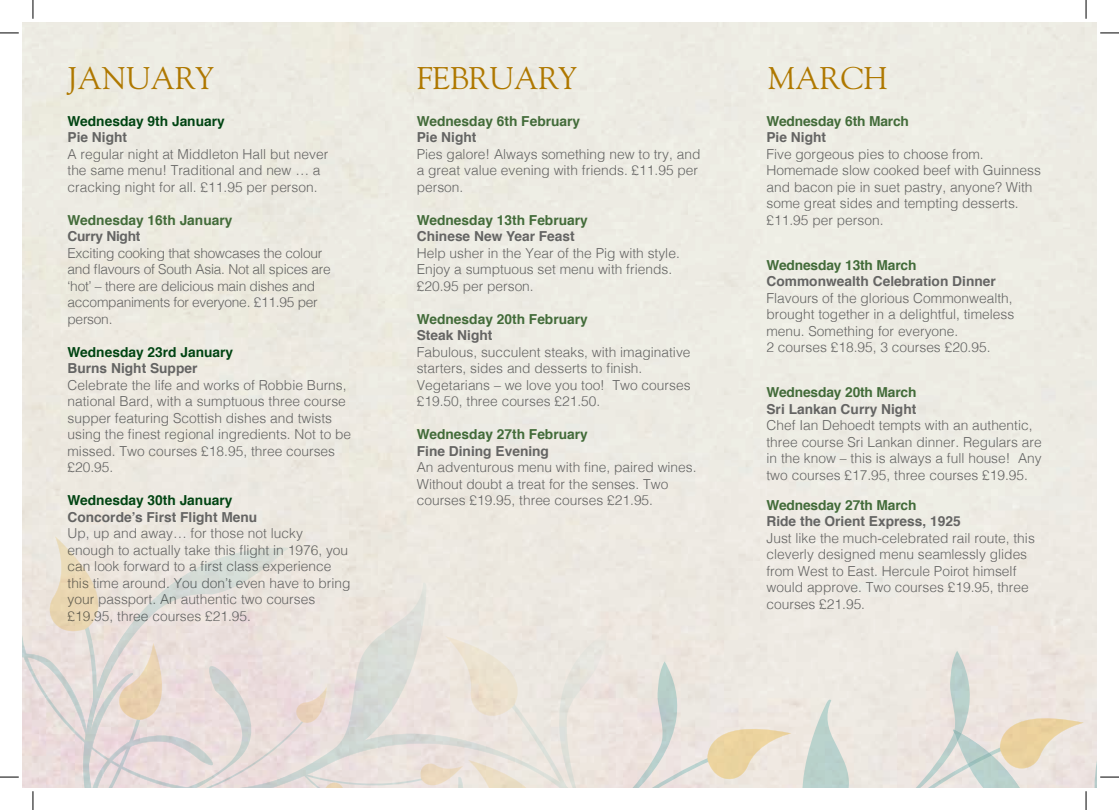
<style>
.page{position:relative;width:1119px;height:810px;background:#fff}
.page>*{position:absolute;margin:0;border:0;box-sizing:border-box;transform-origin:0 0}
.t1{font:31.25px "Goudy";color:#af7800}
.t2{font:300 13.75px/16.5px "Helvetica";color:#646463}
.t3{font:700 13.75px "Helvetica";color:#646463}
.t4{font:700 13.75px "Helvetica";color:#426b39}
.t5{font:300 13.75px/16.5px "Helvetica";letter-spacing:-.02em;color:#646463}
.t6{font:700 13.75px "Helvetica";color:#004412}
.t7{font:700 13.75px "Helvetica";letter-spacing:-.02em;color:#646463}
</style>
<div class="page">
<svg style="left:0;top:32px;width:19px;height:2px"></svg>
<svg style="left:1100px;top:32px;width:18px;height:2px"></svg>
<svg style="left:32px;top:0;width:2px;height:19px"></svg>
<svg style="left:1085px;top:0;width:1px;height:19px"></svg>
<svg style="left:0;top:536px;width:1118px;height:274px;background:#ebe6df"></svg>
<p class="t1" style="left:67px;top:59px;width:148px">JANUARY</p>
<p class="t1" style="left:416px;top:59px;width:162px">FEBRUARY</p>
<p class="t1" style="left:767px;top:59px;width:121px">MARCH</p>
<p class="t6" style="left:67px;top:110px;width:159px">Wednesday 9th January</p>
<p class="t3" style="left:67px;top:126px;width:61px">Pie Night</p>
<p class="t2" style="left:67px;top:145px;width:262px">A regular night at Middleton Hall but never the same menu! Traditional and new … a cracking night for all. £11.95 per person.</p>
<p class="t4" style="left:67px;top:209px;width:166px">Wednesday 16th January</p>
<p class="t7" style="left:67px;top:225px;width:74px">Curry Night</p>
<p class="t5" style="left:67px;top:244px;width:265px">Exciting cooking that showcases the colour and flavours of South Asia. Not all spices are ‘hot’ – there are delicious main dishes and accompaniments for everyone. £11.95 per person.</p>
<p class="t6" style="left:67px;top:341px;width:167px">Wednesday 23rd January</p>
<p class="t3" style="left:67px;top:357px;width:131px">Burns Night Supper</p>
<p class="t2" style="left:67px;top:376px;width:285px">Celebrate the life and works of Robbie Burns, national Bard, with a sumptuous three course supper featuring Scottish dishes and twists using the finest regional ingredients. Not to be missed. Two courses £18.95, three courses £20.95.</p>
<p class="t6" style="left:67px;top:489px;width:166px">Wednesday 30th January</p>
<p class="t3" style="left:67px;top:506px;width:191px">Concorde’s First Flight Menu</p>
<p class="t2" style="left:67px;top:524px;width:284px">Up, up and away… for those not lucky enough to actually take this flight in 1976, you can look forward to a first class experience this time around. You don’t even have to bring your passport. An authentic two courses £19.95, three courses £21.95.</p>
<p class="t4" style="left:416px;top:110px;width:165px">Wednesday 6th February</p>
<p class="t3" style="left:416px;top:126px;width:61px">Pie Night</p>
<p class="t2" style="left:416px;top:145px;width:285px">Pies galore! Always something new to try, and a great value evening with friends. £11.95 per person.</p>
<p class="t4" style="left:416px;top:209px;width:172px">Wednesday 13th February</p>
<p class="t3" style="left:416px;top:225px;width:159px">Chinese New Year Feast</p>
<p class="t2" style="left:416px;top:244px;width:264px">Help usher in the Year of the Pig with style.<br>Enjoy a sumptuous set menu with friends. £20.95 per person.</p>
<p class="t4" style="left:416px;top:308px;width:172px">Wednesday 20th February</p>
<p class="t3" style="left:416px;top:324px;width:77px">Steak Night</p>
<p class="t2" style="left:416px;top:343px;width:275px">Fabulous, succulent steaks, with imaginative starters, sides and desserts to finish.<br>Vegetarians – we love you too! Two courses £19.50, three courses £21.50.</p>
<p class="t4" style="left:416px;top:423px;width:172px">Wednesday 27th February</p>
<p class="t3" style="left:416px;top:440px;width:134px">Fine Dining Evening</p>
<p class="t2" style="left:416px;top:458px;width:281px">An adventurous menu with fine, paired wines.<br>Without doubt a treat for the senses. Two courses £19.95, three courses £21.95.</p>
<p class="t4" style="left:766px;top:110px;width:144px">Wednesday 6th March</p>
<p class="t3" style="left:766px;top:126px;width:61px">Pie Night</p>
<p class="t2" style="left:766px;top:145px;width:276px">Five gorgeous pies to choose from.<br>Homemade slow cooked beef with Guinness and bacon pie in suet pastry, anyone? With some great sides and tempting desserts. £11.95 per person.</p>
<p class="t4" style="left:766px;top:254px;width:151px">Wednesday 13th March</p>
<p class="t3" style="left:766px;top:270px;width:231px">Commonwealth Celebration Dinner</p>
<p class="t2" style="left:766px;top:289px;width:249px;text-align:justify">Flavours of the glorious Commonwealth, brought together in a delightful, timeless menu. Something for everyone.</p>
<p class="t2" style="left:766px;top:338px;width:225px">2 courses £18.95, 3 courses £20.95.</p>
<p class="t4" style="left:766px;top:381px;width:151px">Wednesday 20th March</p>
<p class="t3" style="left:766px;top:398px;width:151px">Sri Lankan Curry Night</p>
<p class="t2" style="left:766px;top:416px;width:277px">Chef Ian Dehoedt tempts with an authentic, three course Sri Lankan dinner. Regulars are in the know – this is always a full house! Any two courses £17.95, three courses £19.95.</p>
<p class="t4" style="left:766px;top:494px;width:151px">Wednesday 27th March</p>
<p class="t3" style="left:766px;top:510px;width:196px">Ride the Orient Express, 1925</p>
<p class="t2" style="left:766px;top:529px;width:270px">Just like the much-celebrated rail route, this cleverly designed menu seamlessly glides from West to East. Hercule Poirot himself would approve. Two courses £19.95, three courses £21.95.</p>
</div>
